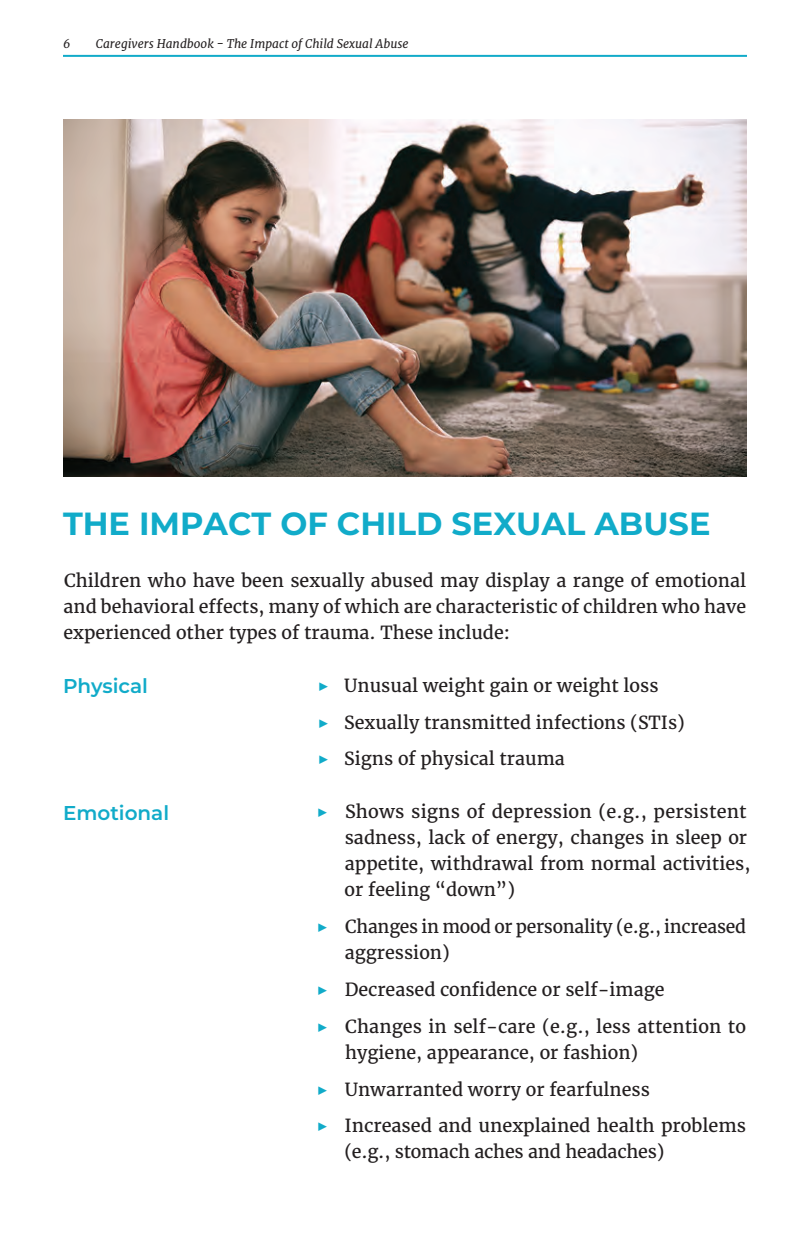
<style>
.page{position:relative;width:810px;height:1242px;background:#fff}
.page>*{position:absolute;margin:0;border:0;box-sizing:border-box;transform-origin:0 0}
.t1{font:700 32px "Montserrat";color:#11abc9}
.t2{font:600 20px "Montserrat";color:#11abc9}
.t3{font:18px/26px "Merriweather";color:#231f20}
.t4{font:italic 12px "Merriweather";color:#231f20}
.s1{font-family:"Montserrat";font-size:20px;color:#11abc9}
</style>
<div class="page">
<hr style="left:63px;top:55px;width:684px;height:2px;background:#11abc9">
<img style="left:63px;top:119px;width:684px;height:358px">
<p class="t4" style="left:63px;top:36px;width:9px">6</p>
<p class="t4" style="left:96px;top:36px;width:314px">Caregivers Handbook - The Impact of Child Sexual Abuse</p>
<h1 class="t1" style="left:63px;top:501px;width:649px">THE IMPACT OF CHILD SEXUAL ABUSE</h1>
<p class="t3" style="left:64px;top:568px;width:684px;text-align:justify">Children who have been sexually abused may display a range of emotional and behavioral effects, many of which are characteristic of children who have experienced other types of trauma. These include:</p>
<p class="t2" style="left:63px;top:672px;width:87px">Physical</p>
<p class="t3" style="left:317px;top:667px;width:369px;line-height:36.8px"><span class="s1">▶</span> Unusual weight gain or weight loss<br><span class="s1">▶</span> Sexually transmitted infections (STIs) <span class="s1">▶</span> Signs of physical trauma</p>
<p class="t2" style="left:63px;top:799px;width:108px">Emotional</p>
<p class="t3" style="left:345px;top:799px;width:407px;text-indent:-28px"><span class="s1">▶</span> Shows signs of depression (e.g., persistent sadness, lack of energy, changes in sleep or appetite, withdrawal from normal activities, or feeling “down”)</p>
<p class="t3" style="left:345px;top:914px;width:403px;text-indent:-29px"><span class="s1">▶</span> Changes in mood or personality (e.g., increased aggression)</p>
<p class="t3" style="left:316px;top:971px;width:431px;line-height:36.8px"><span class="s1">▶</span> Decreased confidence or self-image<br><span class="s1">▶</span> Changes in self-care (e.g., less attention to</p>
<p class="t3" style="left:316px;top:1034px;width:431px;line-height:36.8px;text-indent:29px">hygiene, appearance, or fashion)<br><span class="s1">▶</span> Unwarranted worry or fearfulness<br><span class="s1">▶</span> Increased and unexplained health problems</p>
<p class="t3" style="left:344px;top:1139px;width:322px">(e.g., stomach aches and headaches)</p>
</div>
